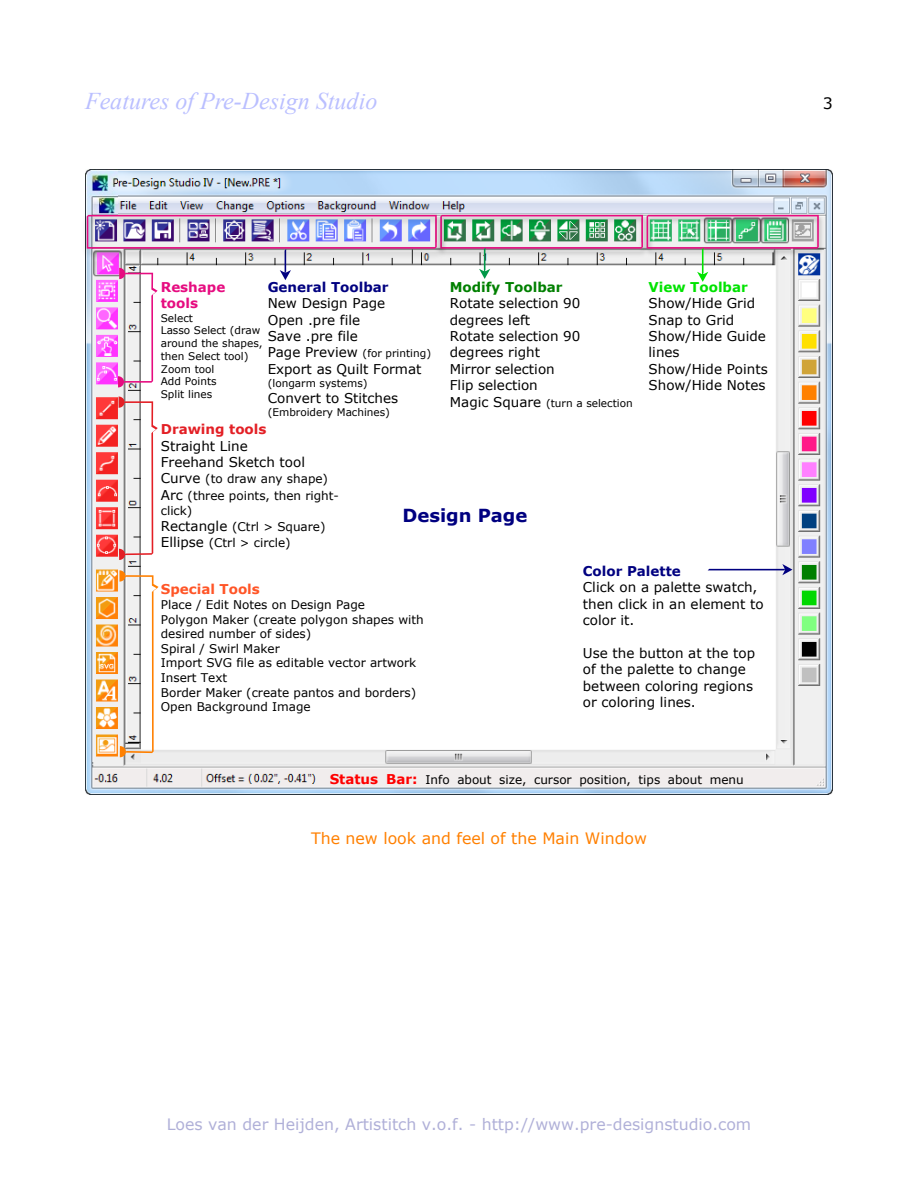
<style>
.page{position:relative;width:918px;height:1188px;background:#fff}
.page>*{position:absolute;margin:0;border:0;box-sizing:border-box;transform-origin:0 0}
.t1{font:italic 24px "Times New Roman";color:#babfff}
.t2{font:700 18px "Verdana";color:#000080}
.t3{font:15.75px "Verdana";color:#b0b0d8}
.t4{font:15.75px "Verdana";color:#ff8000}
.t5{font:15.75px "Verdana";color:#000}
.t6{font:13.5px/16.4px "Verdana";color:#000}
.t7{font:700 13.5px "Verdana";color:#000080}
.t8{font:700 13.5px "Verdana";color:#008000}
.t9{font:700 13.5px/16.4px "Verdana";color:#e60c80}
.t10{font:700 13.5px "Verdana";color:#e31f25}
.t11{font:700 13.5px "Verdana";color:#ff5527}
.t12{font:700 13.5px "Verdana";color:#00e300}
.t13{font:12px/14.5px "Verdana";color:#000}
.t14{font:10.5px/12.8px "Verdana";color:#000}
.s1{font-size:13.5px}
.s2{font-weight:700;font-size:13.5px;color:#f00}
</style>
<div class="page">
<img style="left:85px;top:170px;width:748px;height:625px">
<svg style="left:119px;top:397px;width:39px;height:163px"></svg>
<svg style="left:119px;top:570px;width:40px;height:187px"></svg>
<img style="left:448px;top:212px;width:203px;height:3px">
<img style="left:642px;top:213px;width:184px;height:45px">
<svg style="left:708px;top:564px;width:84px;height:11px"></svg>
<img style="left:85px;top:170px;width:32px;height:39px">
<img style="left:85px;top:209px;width:363px;height:52px">
<svg style="left:87px;top:215px;width:732px;height:172px"></svg>
<h1 class="t1" style="left:85px;top:92px;width:294px">Features of Pre-Design Studio</h1>
<p class="t5" style="left:823px;top:97px;width:12px">3</p>
<p class="t8" style="left:450px;top:281px;width:114px">Modify Toolbar</p>
<p class="t6" style="left:450px;top:296px;width:132px">Rotate selection 90 degrees left<br>Rotate selection 90 degrees right<br>Mirror selection<br>Flip selection</p>
<p class="t14" style="left:450px;top:397px;width:184px"><span class="s1">Magic Square</span> (turn a selection</p>
<p class="t7" style="left:268px;top:281px;width:122px">General Toolbar</p>
<p class="t6" style="left:268px;top:296px;width:119px">New Design Page<br>Open .pre file<br>Save .pre file</p>
<p class="t14" style="left:268px;top:348px;width:165px"><span class="s1">Page Preview</span> (for printing)</p>
<p class="t6" style="left:268px;top:362px;width:155px">Export as Quilt Format</p>
<p class="t14" style="left:268px;top:378px;width:101px">(longarm systems)</p>
<p class="t6" style="left:268px;top:391px;width:132px">Convert to Stitches</p>
<p class="t14" style="left:268px;top:407px;width:124px">(Embroidery Machines)</p>
<p class="t12" style="left:649px;top:281px;width:101px">View Toolbar</p>
<p class="t6" style="left:649px;top:296px;width:121px">Show/Hide Grid<br>Snap to Grid<br>Show/Hide Guide lines<br>Show/Hide Points<br>Show/Hide Notes</p>
<p class="t9" style="left:161px;top:280px;width:66px">Reshape tools</p>
<p class="t14" style="left:161px;top:312px;width:103px">Select<br>Lasso Select (draw around the shapes, then Select tool)<br>Zoom tool<br>Add Points<br>Split lines</p>
<p class="t10" style="left:161px;top:424px;width:107px">Drawing tools</p>
<p class="t6" style="left:161px;top:439px;width:146px">Straight Line<br>Freehand Sketch tool</p>
<p class="t13" style="left:161px;top:472px;width:180px;line-height:16.4px"><span class="s1">Curve</span> (to draw any shape)<br><span class="s1">Arc</span> (three points, then right-</p>
<p class="t13" style="left:161px;top:503px;width:166px;line-height:16.2px">click)<br><span class="s1">Rectangle</span> (Ctrl &gt; Square)<br><span class="s1">Ellipse</span> (Ctrl &gt; circle)</p>
<p class="t11" style="left:161px;top:584px;width:101px">Special Tools</p>
<p class="t13" style="left:161px;top:598px;width:264px">Place / Edit Notes on Design Page<br>Polygon Maker (create polygon shapes with desired number of sides)<br>Spiral / Swirl Maker<br>Import SVG file as editable vector artwork<br>Insert Text<br>Border Maker (create pantos and borders)<br>Open Background Image</p>
<h2 class="t2" style="left:403px;top:508px;width:126px">Design Page</h2>
<p class="t7" style="left:583px;top:565px;width:99px">Color Palette</p>
<p class="t6" style="left:583px;top:580px;width:182px">Click on a palette swatch, then click in an element to color it.</p>
<p class="t6" style="left:583px;top:646px;width:174px">Use the button at the top of the palette to change between coloring regions or coloring lines.</p>
<p class="t13" style="left:330px;top:774px;width:416px"><span class="s2">Status Bar:</span> Info about size, cursor position, tips about menu</p>
<p class="t4" style="left:311px;top:832px;width:338px">The new look and feel of the Main Window</p>
<p class="t3" style="left:167px;top:1118px;width:586px">Loes van der Heijden, Artistitch v.o.f. - http://www.pre-designstudio.com</p>
</div>
